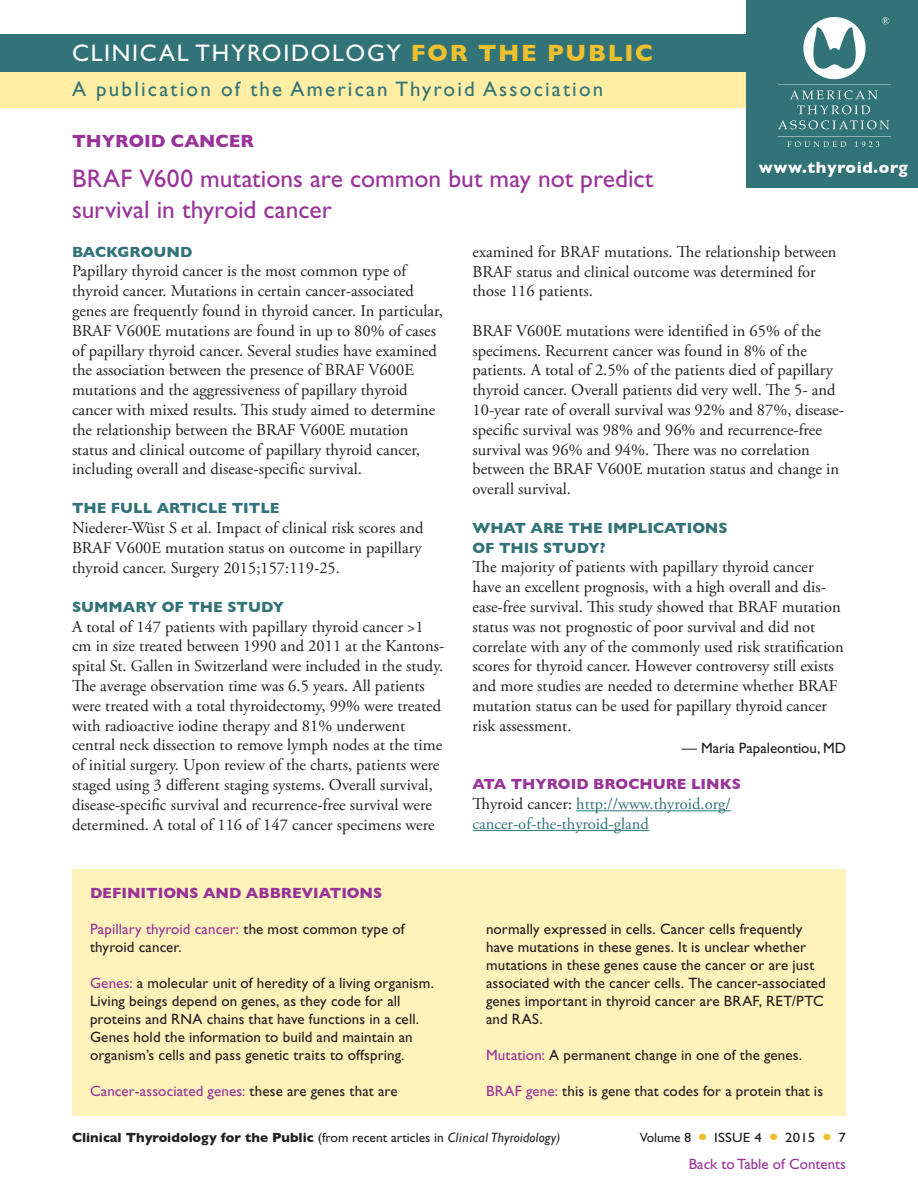
<style>
.page{position:relative;width:918px;height:1188px;background:#fff}
.page>*{position:absolute;margin:0;border:0;box-sizing:border-box;transform-origin:0 0}
.t1{font:25.5px/30.6px "Gill Sans Std";color:#939}
.t2{font:24px "Gill Sans Std";letter-spacing:.07em;color:#fff}
.t3{font:21px "Gill Sans Std";letter-spacing:.105em;color:#327378}
.Topic_Header{font:700 18px "Gill Sans";color:#939}
.body_serif{font:16.5px/19.8px "Adobe Garamond Pro";color:#231f20}
.body_serif_2nd_para{font:16.5px/19.8px "Adobe Garamond Pro";color:#231f20}
.body_links{font:16.5px/19.8px "Adobe Garamond Pro";color:#327378}
.t4{font:700 16.5px "Gill Sans";letter-spacing:.04em;color:#fff}
.abbreviations_body{font:15px/18px "Gill Sans Std";letter-spacing:.01em;color:#231f20}
.question{font:700 15px/19.5px "Gill Sans";color:#327378}
.abbreviations_body-2{font:15px "Gill Sans Std";letter-spacing:.005em;color:#939}
.abbreviations_head{font:700 15px "Gill Sans";color:#939}
.question_links{font:700 15px "Gill Sans";color:#939}
.body_editor_name{font:15px "Gill Sans Std";color:#231f20}
.t5{font:700 13.5px "Gill Sans";color:#231f20}
.t6{font:13.5px "Gill Sans Std";letter-spacing:.01em;color:#231f20;scale:1.1 1}
.t7{font:13.5px "Gill Sans Std";color:#231f20}
.s1{font-family:"Gill Sans";font-weight:700;color:#efc02d}
.s2{color:#231f20}
.s3{color:#939}
.s4{font-family:"Gill Sans Std";font-weight:400}
.s5{font-weight:400;font-style:italic}
</style>
<div class="page">
<hr style="left:576px;top:810px;width:155px;height:1px;background:#327378">
<hr style="left:472px;top:830px;width:177px;height:1px;background:#327378">
<div style="left:0;top:70px;width:918px;height:38px;background:#ffeea4"></div>
<div style="left:0;top:35px;width:918px;height:37px;background:#327378"></div>
<div style="left:747px;top:0;width:171px;height:188px;background:#327378"></div>
<img style="left:778px;top:18px;width:112px;height:129px">
<div style="left:72px;top:869px;width:774px;height:247px;background:#fff2bb"></div>
<p class="t2" style="left:72px;top:40px;width:583px">CLINICAL THYROIDOLOGY <span class="s1">FOR THE PUBLIC</span></p>
<p class="t3" style="left:72px;top:77px;width:533px">A publication of the American Thyroid Association</p>
<p class="Topic_Header" style="left:72px;top:131px;width:184px">THYROID CANCER</p>
<p class="t1" style="left:72px;top:163px;width:583px">BRAF V600 mutations are common but may not predict survival in thyroid cancer</p>
<p class="question" style="left:72px;top:242px;width:122px">BACKGROUND</p>
<p class="body_serif" style="left:72px;top:262px;width:372px">Papillary thyroid cancer is the most common type of thyroid cancer. Mutations in certain cancer-associated genes are frequently found in thyroid cancer. In particular, BRAF V600E mutations are found in up to 80% of cases of papillary thyroid cancer. Several studies have examined the association between the presence of BRAF V600E mutations and the aggressiveness of papillary thyroid cancer with mixed results. This study aimed to determine the relationship between the BRAF V600E mutation status and clinical outcome of papillary thyroid cancer, including overall and disease-specific survival.</p>
<p class="question" style="left:72px;top:498px;width:209px">THE FULL ARTICLE TITLE</p>
<p class="body_serif" style="left:72px;top:519px;width:353px;text-align:justify">Niederer-Wüst S et al. Impact of clinical risk scores and BRAF V600E mutation status on outcome in papillary thyroid cancer. Surgery 2015;157:119-25.</p>
<p class="question" style="left:72px;top:597px;width:214px">SUMMARY OF THE STUDY</p>
<p class="body_serif" style="left:72px;top:617px;width:374px">A total of 147 patients with papillary thyroid cancer &gt;1 cm in size treated between 1990 and 2011 at the Kantons&shy;spital St. Gallen in Switzerland were included in the study.<br>The average observation time was 6.5 years. All patients were treated with a total thyroidectomy, 99% were treated with radioactive iodine therapy and 81% underwent central neck dissection to remove lymph nodes at the time of initial surgery. Upon review of the charts, patients were staged using 3 different staging systems. Overall survival, disease-specific survival and recurrence-free survival were determined. A total of 116 of 147 cancer specimens were</p>
<p class="t4" style="left:759px;top:158px;width:150px">www.thyroid.org</p>
<p class="body_serif" style="left:472px;top:242px;width:366px">examined for BRAF mutations. The relationship between<br>BRAF status and clinical outcome was determined for those 116 patients.</p>
<p class="body_serif_2nd_para" style="left:472px;top:321px;width:373px">BRAF V600E mutations were identified in 65% of the specimens. Recurrent cancer was found in 8% of the patients. A total of 2.5% of the patients died of papillary thyroid cancer. Overall patients did very well. The 5- and 10-year rate of overall survival was 92% and 87%, disease&shy;specific survival was 98% and 96% and recurrence-free survival was 96% and 94%. There was no correlation between the BRAF V600E mutation status and change in overall survival.</p>
<p class="question" style="left:472px;top:518px;width:257px">WHAT ARE THE IMPLICATIONS<br>OF THIS STUDY?</p>
<p class="body_serif" style="left:472px;top:558px;width:373px">The majority of patients with papillary thyroid cancer have an excellent prognosis, with a high overall and dis&shy;ease-free survival. This study showed that BRAF mutation status was not prognostic of poor survival and did not correlate with any of the commonly used risk stratification scores for thyroid cancer. However controversy still exists and more studies are needed to determine whether BRAF mutation status can be used for papillary thyroid cancer risk assessment.</p>
<p class="body_editor_name" style="left:682px;top:740px;width:166px">— Maria Papaleontiou, MD</p>
<p class="question_links" style="left:472px;top:776px;width:270px">ATA THYROID BROCHURE LINKS</p>
<p class="body_links" style="left:472px;top:795px;width:260px"><span class="s2">Thyroid cancer:</span> http://www.thyroid.org/ cancer-of-the-thyroid-gland</p>
<p class="abbreviations_head" style="left:90px;top:884px;width:294px">DEFINITIONS AND ABBREVIATIONS</p>
<p class="abbreviations_body" style="left:90px;top:920px;width:316px"><span class="s3">Papillary thyroid cancer:</span> the most common type of thyroid cancer.</p>
<p class="abbreviations_body" style="left:90px;top:974px;width:345px"><span class="s3">Genes:</span> a molecular unit of heredity of a living organism.<br>Living beings depend on genes, as they code for all proteins and RNA chains that have functions in a cell.<br>Genes hold the information to build and maintain an organism’s cells and pass genetic traits to offspring.</p>
<p class="abbreviations_body-2" style="left:90px;top:1082px;width:309px">Cancer-associated genes: <span class="s2">these are genes that are</span></p>
<p class="abbreviations_body" style="left:486px;top:920px;width:341px">normally expressed in cells. Cancer cells frequently have mutations in these genes. It is unclear whether mutations in these genes cause the cancer or are just associated with the cancer cells. The cancer-associated genes important in thyroid cancer are BRAF, RET/PTC and RAS.</p>
<p class="abbreviations_body" style="left:486px;top:1046px;width:318px"><span class="s3">Mutation:</span> A permanent change in one of the genes.</p>
<p class="abbreviations_body" style="left:486px;top:1082px;width:339px"><span class="s3">BRAF gene:</span> this is gene that codes for a protein that is</p>
<p class="t5" style="left:72px;top:1129px;width:490px">Clinical Thyroidology for the Public <span class="s4">(from recent articles in</span> <span class="s5">Clinical Thyroidology)</span></p>
<p class="t7" style="left:640px;top:1130px;width:53px">Volume 8</p>
<p class="t6" style="left:714px;top:1130px;width:45px">ISSUE 4</p>
<p class="t6" style="left:785px;top:1130px;width:29px">2015</p>
<p class="t6" style="left:839px;top:1130px;width:8px">7</p>
<p class="abbreviations_body-2" style="left:689px;top:1155px;width:159px">Back to Table of Contents</p>
</div>
